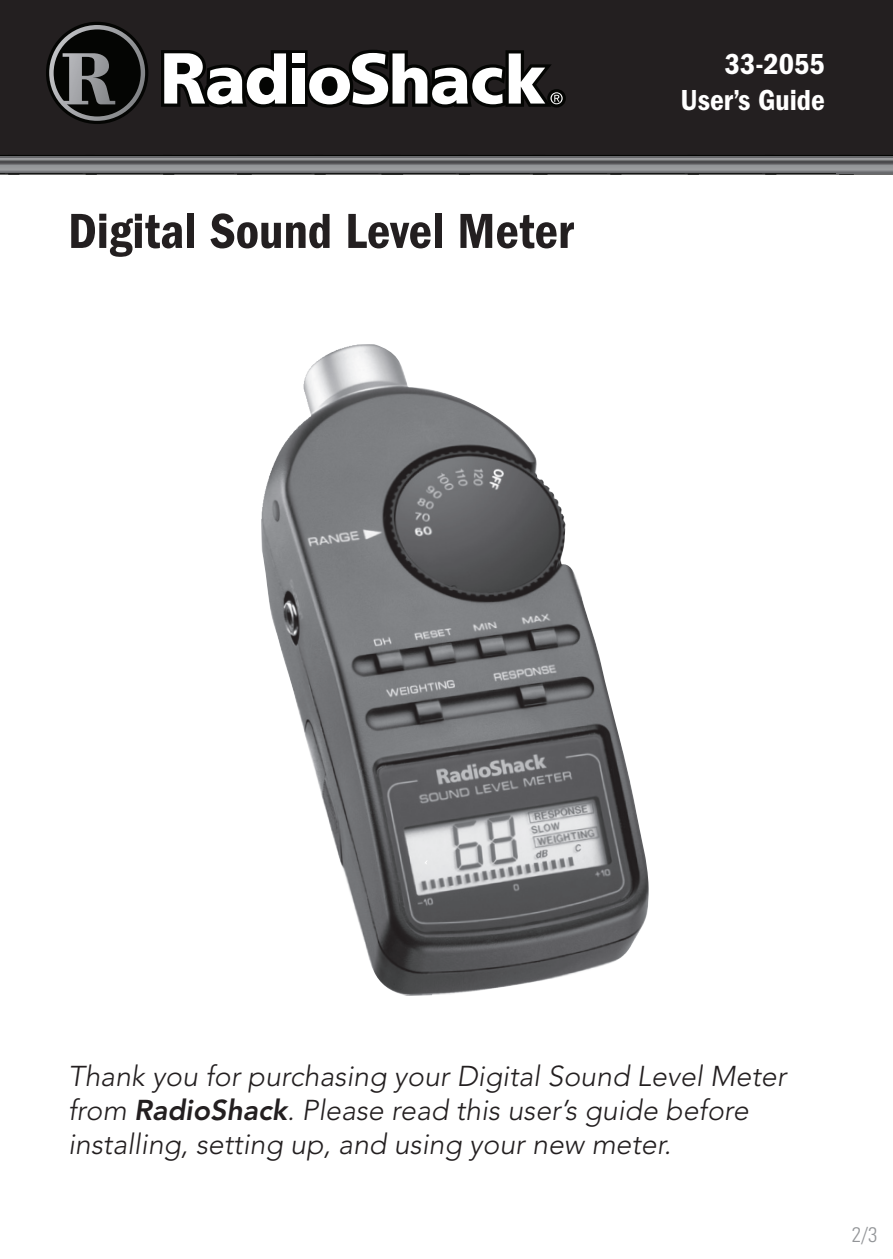
<style>
.page{position:relative;width:893px;height:1259px;background:#fff}
.page>*{position:absolute;margin:0;border:0;box-sizing:border-box;transform-origin:0 0}
.t1{font:600 condensed 51px "Franklin Gothic";color:#231f20}
.t2{font:600 condensed 30px/36px "Franklin Gothic";color:#fff;text-align:right}
.t3{font:italic 300 28.5px/34.2px "Avenir";color:#231f20}
.t4{font:300 condensed 21px "Univers";color:#939598}
.s1{font-weight:800}
</style>
<div class="page">
<div style="left:0;top:0;width:893px;height:155px;background:#231f20"></div>
<div style="left:289px;top:65px;width:19px;height:42px;border:6px solid #040503"></div>
<div style="left:289px;top:50px;width:19px;height:16px;border:6px solid #040503"></div>
<div style="left:306px;top:64px;width:47px;height:44px;border:6px solid #040503;border-radius:50%"></div>
<div style="left:547px;top:89px;width:19px;height:18px;border:6px solid #040503;border-radius:50%"></div>
<div style="left:46px;top:22px;width:102px;height:102px;border:6px solid #040503;border-radius:48px"></div>
<svg style="left:158px;top:20px;width:134px;height:111px"></svg>
<div style="left:292px;top:68px;width:12px;height:36px;background:#fff"></div>
<div style="left:292px;top:53px;width:12px;height:10px;background:#fff"></div>
<svg style="left:309px;top:46px;width:254px;height:85px"></svg>
<svg style="left:49px;top:25px;width:96px;height:96px;background:#363737"></svg>
<svg style="left:0;top:155px;width:893px;height:20px;background:#6e6f71"></svg>
<svg style="left:836px;top:161px;width:57px;height:12px"></svg>
<svg style="left:836px;top:156px;width:57px;height:5px"></svg>
<img style="left:261px;top:344px;width:388px;height:652px">
<h1 class="t1" style="left:68px;top:202px;width:507px">Digital Sound Level Meter</h1>
<p class="t2" style="left:680px;top:46px;width:146px">33-2055<br>User’s Guide</p>
<p class="t3" style="left:68px;top:1059px;width:720px">Thank you for purchasing your Digital Sound Level Meter from <span class="s1">RadioShack</span>. Please read this user’s guide before installing, setting up, and using your new meter.</p>
<p class="t4" style="left:852px;top:1222px;width:27px">2/3</p>
</div>
